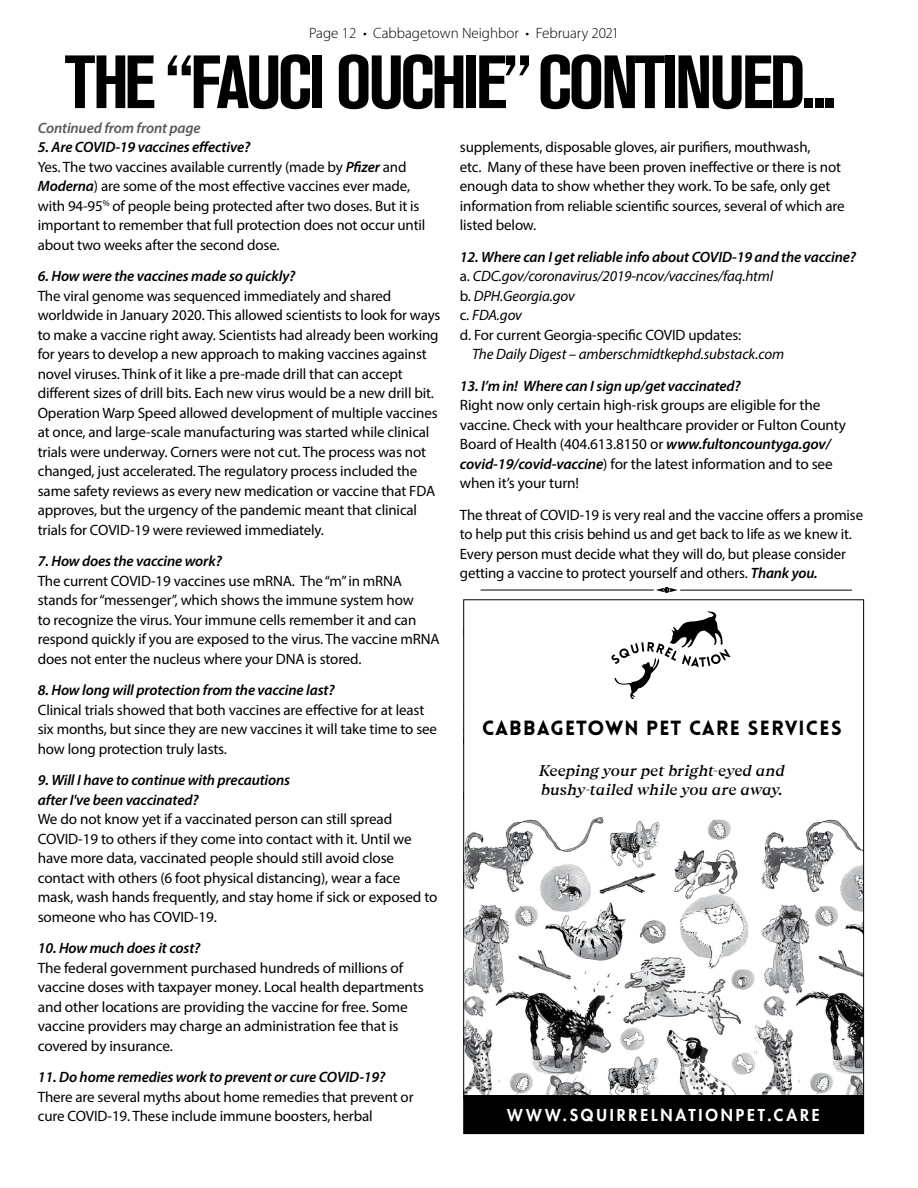
<style>
.page{position:relative;width:918px;height:1188px;background:#fff}
.page>*{position:absolute;margin:0;border:0;box-sizing:border-box;transform-origin:0 0}
.t1{font:74.55px "Akzidenz Grotesk BQ Bd Cnd Alt";letter-spacing:-.05em;color:#000}
.t2{font:900 20.1px "Lovelo";letter-spacing:.045em;color:#000}
.t3{font:800 16.05px "Futura Std";letter-spacing:.18em;color:#fff}
.t4{font:italic 15.45px/18.6px "Beirut Display Trial";color:#000}
.t5{font:15px/19.5px "Myriad Pro";letter-spacing:-.01em;color:#000}
.t6{font:italic 600 15px/19.5px "Myriad Pro";letter-spacing:-.01em;color:#000}
.t7{font:italic 15px/19.5px "Myriad Pro";letter-spacing:-.01em;color:#000}
.t8{font:300 15px "Myriad Pro";color:#000}
.t9{font:italic 600 15px "Myriad Pro";letter-spacing:-.01em;color:#58595b}
.s1{font-weight:600;font-style:italic}
.s2{font-weight:600}
.s3{font-style:normal}
</style>
<div class="page">
<img style="left:465px;top:870px;width:397px;height:225px">
<svg style="left:611px;top:611px;width:120px;height:88px"></svg>
<svg style="left:465px;top:817px;width:397px;height:53px"></svg>
<img style="left:604px;top:817px;width:68px;height:54px">
<img style="left:703px;top:817px;width:30px;height:32px">
<div style="left:464px;top:1095px;width:400px;height:39px;background:#000"></div>
<svg style="left:656px;top:588px;width:22px;height:5px"></svg>
<hr style="left:481px;top:590px;width:172px;height:1px;background:#000">
<hr style="left:681px;top:590px;width:171px;height:1px;background:#000">
<p class="t8" style="left:309px;top:25px;width:312px">Page 12 • Cabbagetown Neighbor • February 2021</p>
<h1 class="t1" style="left:65px;top:40px;width:773px">THE “FAUCI OUCHIE” CONTINUED...</h1>
<p class="t9" style="left:38px;top:118px;width:164px">Continued from front page</p>
<p class="t5" style="left:38px;top:137px;width:389px"><span class="s1">5. Are COVID-19 vaccines effective?<br></span>Yes. The two vaccines available currently (made by <span class="s1">Pfizer</span> and <span class="s1">Moderna</span>) are some of the most effective vaccines ever made, with 94-95<sup>%</sup> of people being protected after two doses. But it is important to remember that full protection does not occur until about two weeks after the second dose.</p>
<p class="t6" style="left:38px;top:266px;width:259px">6. How were the vaccines made so quickly?</p>
<p class="t5" style="left:38px;top:286px;width:404px">The viral genome was sequenced immediately and shared worldwide in January 2020. This allowed scientists to look for ways to make a vaccine right away. Scientists had already been working for years to develop a new approach to making vaccines against novel viruses. Think of it like a pre-made drill that can accept different sizes of drill bits. Each new virus would be a new drill bit.<br>Operation Warp Speed allowed development of multiple vaccines at once, and large-scale manufacturing was started while clinical trials were underway. Corners were not cut. The process was not changed, just accelerated. The regulatory process included the same safety reviews as every new medication or vaccine that FDA approves, but the urgency of the pandemic meant that clinical trials for COVID-19 were reviewed immediately.</p>
<p class="t6" style="left:38px;top:551px;width:186px">7. How does the vaccine work?</p>
<p class="t5" style="left:38px;top:571px;width:403px">The current COVID-19 vaccines use mRNA. The “m” in mRNA stands for “messenger”, which shows the immune system how<br>to recognize the virus. Your immune cells remember it and can respond quickly if you are exposed to the virus. The vaccine mRNA does not enter the nucleus where your DNA is stored.</p>
<p class="t6" style="left:38px;top:680px;width:298px">8. How long will protection from the vaccine last?</p>
<p class="t5" style="left:38px;top:700px;width:401px">Clinical trials showed that both vaccines are effective for at least six months, but since they are new vaccines it will take time to see how long protection truly lasts.</p>
<p class="t6" style="left:38px;top:770px;width:254px">9. Will I have to continue with precautions after I've been vaccinated?</p>
<p class="t5" style="left:38px;top:809px;width:401px">We do not know yet if a vaccinated person can still spread COVID-19 to others if they come into contact with it. Until we have more data, vaccinated people should still avoid close contact with others (6 foot physical distancing), wear a face mask, wash hands frequently, and stay home if sick or exposed to someone who has COVID-19.</p>
<p class="t6" style="left:38px;top:938px;width:164px">10. How much does it cost?</p>
<p class="t5" style="left:38px;top:958px;width:388px">The federal government purchased hundreds of millions of vaccine doses with taxpayer money. Local health departments and other locations are providing the vaccine for free. Some vaccine providers may charge an administration fee that is covered by insurance.</p>
<p class="t6" style="left:38px;top:1067px;width:349px">11. Do home remedies work to prevent or cure COVID-19?</p>
<p class="t5" style="left:38px;top:1087px;width:377px">There are several myths about home remedies that prevent or cure COVID-19. These include immune boosters, herbal</p>
<p class="t5" style="left:460px;top:137px;width:386px">supplements, disposable gloves, air purifiers, mouthwash,<br>etc. Many of these have been proven ineffective or there is not enough data to show whether they work. To be safe, only get information from reliable scientific sources, several of which are listed below.</p>
<p class="t7" style="left:460px;top:247px;width:398px"><span class="s2">12. Where can I get reliable info about COVID-19 and the vaccine? </span><span class="s3">a.</span> CDC.gov/coronavirus/2019-ncov/vaccines/faq.html<br><span class="s3">b.</span> DPH.Georgia.gov<br><span class="s3">c.</span> FDA.gov<br><span class="s3">d. For current Georgia-specific COVID updates:</span></p>
<p class="t7" style="left:472px;top:344px;width:314px">The Daily Digest – amberschmidtkephd.substack.com</p>
<p class="t6" style="left:460px;top:376px;width:282px">13. I’m in! Where can I sign up/get vaccinated?</p>
<p class="t5" style="left:460px;top:395px;width:388px">Right now only certain high-risk groups are eligible for the vaccine. Check with your healthcare provider or Fulton County Board of Health (404.613.8150 or <span class="s1">www.fultoncountyga.gov/ covid-19/covid-vaccine</span>) for the latest information and to see when it’s your turn!</p>
<p class="t5" style="left:460px;top:505px;width:405px">The threat of COVID-19 is very real and the vaccine offers a promise to help put this crisis behind us and get back to life as we knew it.<br>Every person must decide what they will do, but please consider getting a vaccine to protect yourself and others. <span class="s1">Thank you.</span></p>
<h2 class="t2" style="left:482px;top:715px;width:361px">CABBAGETOWN PET CARE SERVICES</h2>
<p class="t4" style="left:539px;top:763px;width:247px">Keeping your pet bright-eyed and bushy-tailed while you are away.</p>
<p class="t3" style="left:507px;top:1105px;width:314px">WWW.SQUIRRELNATIONPET.CARE</p>
</div>
